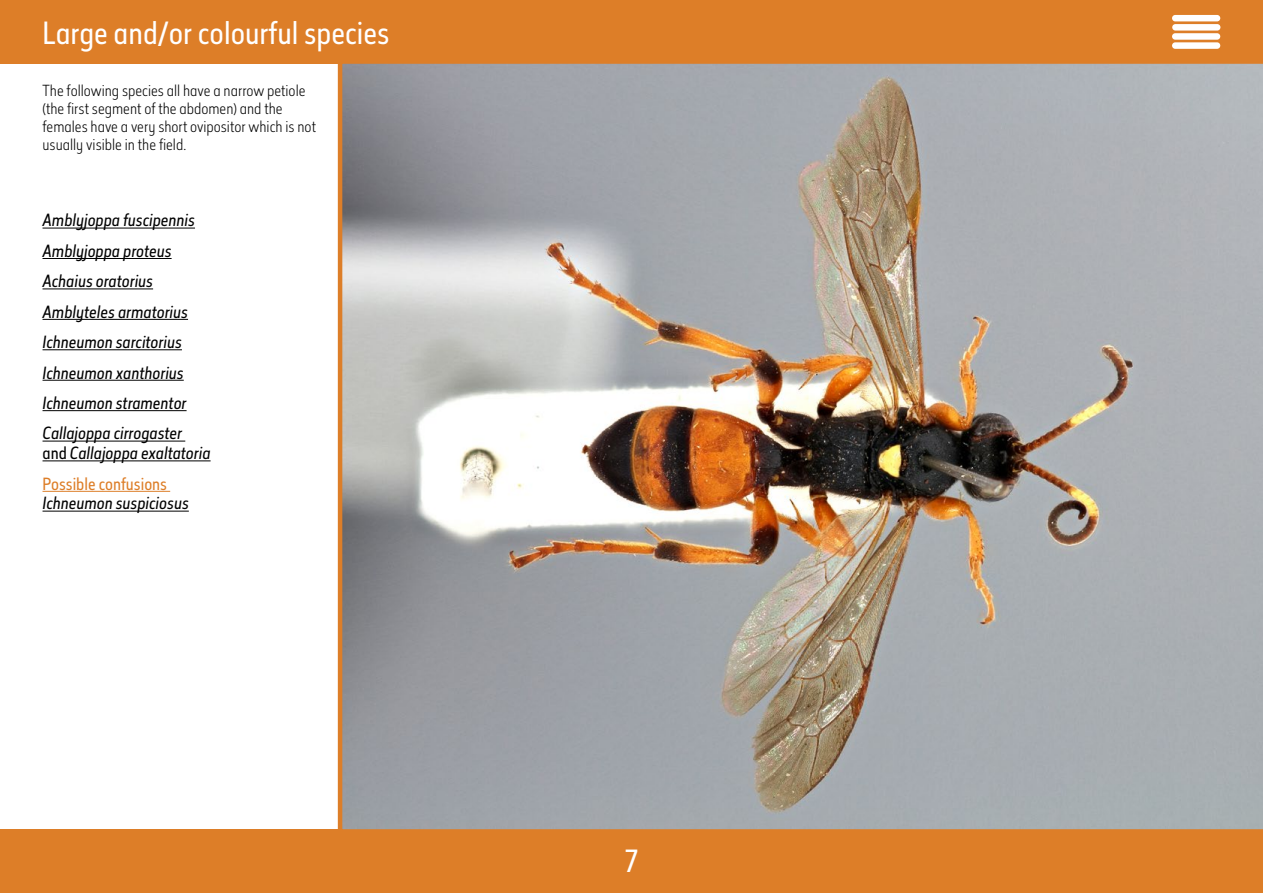
<style>
.page{position:relative;width:1263px;height:893px;background:#fff}
.page>*{position:absolute;margin:0;border:0;box-sizing:border-box;transform-origin:0 0}
.t1{font:30px "Elysio";color:#fff}
.t2{font:italic 16.5px/30.5px "Elysio";color:#000}
.t3{font:300 15px/18px "Elysio";color:#000}
.s1{font-style:normal}
.s2{font-style:normal;color:#dd7e28}
</style>
<div class="page">
<div style="left:0;top:829px;width:1263px;height:64px;background:#dd7e28"></div>
<div style="left:0;top:0;width:1263px;height:64px;background:#dd7e28"></div>
<div style="left:1172px;top:15px;width:48px;height:6px;background:#fff;border-radius:3px"></div>
<div style="left:1172px;top:24px;width:48px;height:7px;background:#fff;border-radius:3px"></div>
<div style="left:1172px;top:33px;width:48px;height:7px;background:#fff;border-radius:3px"></div>
<div style="left:1172px;top:42px;width:48px;height:7px;background:#fff;border-radius:3px"></div>
<img style="left:337px;top:63px;width:926px;height:767px">
<hr style="left:43px;top:228px;width:152px;height:1px;background:#000">
<hr style="left:43px;top:258px;width:129px;height:1px;background:#000">
<hr style="left:43px;top:288px;width:110px;height:1px;background:#000">
<hr style="left:43px;top:319px;width:145px;height:1px;background:#000">
<hr style="left:43px;top:349px;width:139px;height:1px;background:#000">
<hr style="left:43px;top:380px;width:141px;height:1px;background:#000">
<hr style="left:43px;top:410px;width:144px;height:1px;background:#000">
<hr style="left:43px;top:441px;width:142px;height:1px;background:#000">
<hr style="left:43px;top:460px;width:168px;height:1px;background:#000">
<hr style="left:43px;top:491px;width:127px;height:1px;background:#dd7e28">
<hr style="left:43px;top:511px;width:146px;height:1px;background:#000">
<h1 class="t1" style="left:43px;top:12px;width:349px">Large and/or colourful species</h1>
<p class="t3" style="left:43px;top:82px;width:275px">The following species all have a narrow petiole (the first segment of the abdomen) and the females have a very short ovipositor which is not usually visible in the field.</p>
<p class="t2" style="left:43px;top:205px;width:154px">Amblyjoppa fuscipennis<br>Amblyjoppa proteus<br>Achaius oratorius<br>Amblyteles armatorius<br>Ichneumon sarcitorius<br>Ichneumon xanthorius<br>Ichneumon stramentor<br>Callajoppa cirrogaster</p>
<p class="t2" style="left:43px;top:438px;width:170px"><span class="s1">and</span> Callajoppa exaltatoria<br><span class="s2">Possible confusions</span></p>
<p class="t2" style="left:43px;top:488px;width:148px">Ichneumon suspiciosus</p>
<h1 class="t1" style="left:625px;top:841px;width:14px">7</h1>
</div>
